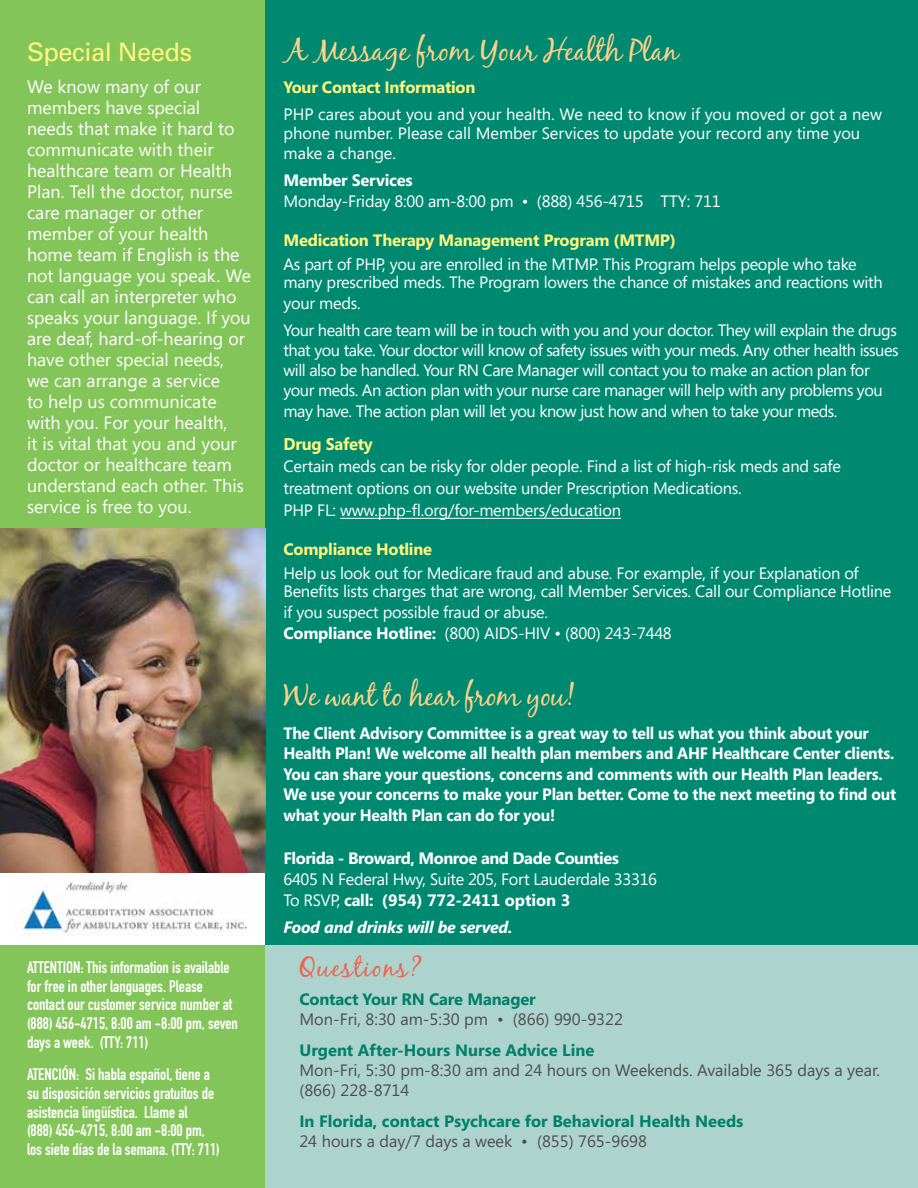
<style>
.page{position:relative;width:918px;height:1188px;background:#fff}
.page>*{position:absolute;margin:0;border:0;box-sizing:border-box;transform-origin:0 0}
.t1{font:30px "Black Jack";color:#ffd188}
.t2{font:27px "Black Jack";letter-spacing:.05em;color:#ee6451}
.t3{font:25.5px "Univers";letter-spacing:-.02em;color:#fff67e}
.t4{font:18px/21px "Segoe";color:#fff}
.t5{font:700 16.95px "Segoe";letter-spacing:-.015em;color:#fff67e}
.t6{font:16.5px/20.2px "Segoe";letter-spacing:-.015em;color:#fff}
.t7{font:700 16.5px/18.8px "DIN Condensed";color:#fff}
.t8{font:700 16.5px/20.4px "Segoe";letter-spacing:-.015em;color:#fff;scale:.95 1}
.t9{font:16.5px/20.2px "Segoe";color:#4d4d4f}
.t10{font:700 16.5px "Segoe";color:#008066}
.t11{font:700 16.5px "Segoe";letter-spacing:-.015em;color:#fff67e}
.t12{font:700 16.5px "Segoe";letter-spacing:-.015em;color:#fff}
.t13{font:italic 700 16.5px "Segoe";letter-spacing:-.015em;color:#fff}
.s1{font-weight:700}
</style>
<div class="page">
<div style="left:0;top:0;width:589px;height:1188px;background:#83c559"></div>
<div style="left:0;top:870px;width:475px;height:75px;background:#fff"></div>
<img style="left:20px;top:881px;width:228px;height:54px">
<div style="left:266px;top:945px;width:652px;height:243px;background:#acd3ce"></div>
<div style="left:266px;top:0;width:652px;height:945px;background:#008971"></div>
<hr style="left:340px;top:518px;width:281px;height:1px;background:#fff">
<img style="left:0;top:528px;width:266px;height:344px">
<h3 class="t3" style="left:27px;top:36px;width:167px">Special Needs</h3>
<h1 class="t1" style="left:285px;top:32px;width:394px">A Message from Your Health Plan</h1>
<p class="t4" style="left:27px;top:76px;width:225px">We know many of our members have special needs that make it hard to communicate with their healthcare team or Health<br>Plan. Tell the doctor, nurse care manager or other member of your health home team if English is the not language you speak. We can call an interpreter who speaks your language. If you are deaf, hard-of-hearing or have other special needs,<br>we can arrange a service<br>to help us communicate with you. For your health,<br>it is vital that you and your doctor or healthcare team understand each other. This service is free to you.</p>
<p class="t11" style="left:284px;top:76px;width:193px">Your Contact Information</p>
<p class="t6" style="left:284px;top:104px;width:600px;line-height:19.8px">PHP cares about you and your health. We need to know if you moved or got a new phone number. Please call Member Services to update your record any time you make a change.</p>
<p class="t12" style="left:284px;top:169px;width:131px">Member Services</p>
<p class="t6" style="left:284px;top:190px;width:439px">Monday-Friday 8:00 am-8:00 pm • (888) 456-4715 TTY: 711</p>
<p class="t11" style="left:284px;top:228px;width:394px">Medication Therapy Management Program (MTMP)</p>
<p class="t6" style="left:284px;top:255px;width:601px;line-height:18px">As part of PHP, you are enrolled in the MTMP. This Program helps people who take many prescribed meds. The Program lowers the chance of mistakes and reactions with</p>
<p class="t6" style="left:284px;top:289px;width:615px;line-height:27px">your meds.<br>Your health care team will be in touch with you and your doctor. They will explain the drugs</p>
<p class="t6" style="left:284px;top:340px;width:616px">that you take. Your doctor will know of safety issues with your meds. Any other health issues will also be handled. Your RN Care Manager will contact you to make an action plan for your meds. An action plan with your nurse care manager will help with any problems you may have. The action plan will let you know just how and when to take your meds.</p>
<p class="t5" style="left:284px;top:432px;width:91px">Drug Safety</p>
<p class="t6" style="left:284px;top:455px;width:559px;line-height:22.2px">Certain meds can be risky for older people. Find a list of high-risk meds and safe treatment options on our website under Prescription Medications.<br>PHP FL: www.php-fl.org/for-members/education</p>
<p class="t11" style="left:284px;top:537px;width:150px">Compliance Hotline</p>
<p class="t6" style="left:284px;top:564px;width:609px;line-height:18px">Help us look out for Medicare fraud and abuse. For example, if your Explanation of<br>Benefits lists charges that are wrong, call Member Services. Call our Compliance Hotline</p>
<p class="t6" style="left:284px;top:601px;width:390px;line-height:21.8px">if you suspect possible fraud or abuse.<br><span class="s1">Compliance Hotline:</span> (800) AIDS-HIV • (800) 243-7448</p>
<h1 class="t1" style="left:284px;top:678px;width:293px">We want to hear from you!</h1>
<p class="t8" style="left:284px;top:722px;width:646px">The Client Advisory Committee is a great way to tell us what you think about your Health Plan! We welcome all health plan members and AHF Healthcare Center clients.<br>You can share your questions, concerns and comments with our Health Plan leaders.<br>We use your concerns to make your Plan better. Come to the next meeting to find out what your Health Plan can do for you!</p>
<p class="t12" style="left:284px;top:847px;width:337px">Florida - Broward, Monroe and Dade Counties</p>
<p class="t6" style="left:284px;top:869px;width:375px">6405 N Federal Hwy, Suite 205, Fort Lauderdale 33316<br>To RSVP, <span class="s1">call: (954) 772-2411 option 3</span></p>
<p class="t13" style="left:284px;top:918px;width:231px">Food and drinks will be served.</p>
<p class="t7" style="left:27px;top:958px;width:213px">ATTENTION: This information is available for free in other languages. Please contact our customer service number at (888) 456-4715, 8:00 am -8:00 pm, seven days a week. (TTY: 711)</p>
<p class="t7" style="left:27px;top:1065px;width:194px">ATENCIÓN: Si habla español, tiene a su disposición servicios gratuitos de asistencia lingüística. Llame al<br>(888) 456-4715, 8:00 am -8:00 pm, los siete días de la semana. (TTY: 711)</p>
<h2 class="t2" style="left:299px;top:951px;width:124px">Questions?</h2>
<p class="t10" style="left:299px;top:988px;width:238px">Contact Your RN Care Manager</p>
<p class="t9" style="left:299px;top:1009px;width:325px">Mon-Fri, 8:30 am-5:30 pm • (866) 990-9322</p>
<p class="t10" style="left:299px;top:1038px;width:296px">Urgent After-Hours Nurse Advice Line</p>
<p class="t9" style="left:299px;top:1060px;width:582px">Mon-Fri, 5:30 pm-8:30 am and 24 hours on Weekends. Available 365 days a year. (866) 228-8714</p>
<p class="t10" style="left:299px;top:1109px;width:446px">In Florida, contact Psychcare for Behavioral Health Needs</p>
<p class="t9" style="left:299px;top:1131px;width:349px">24 hours a day/7 days a week • (855) 765-9698</p>
</div>
